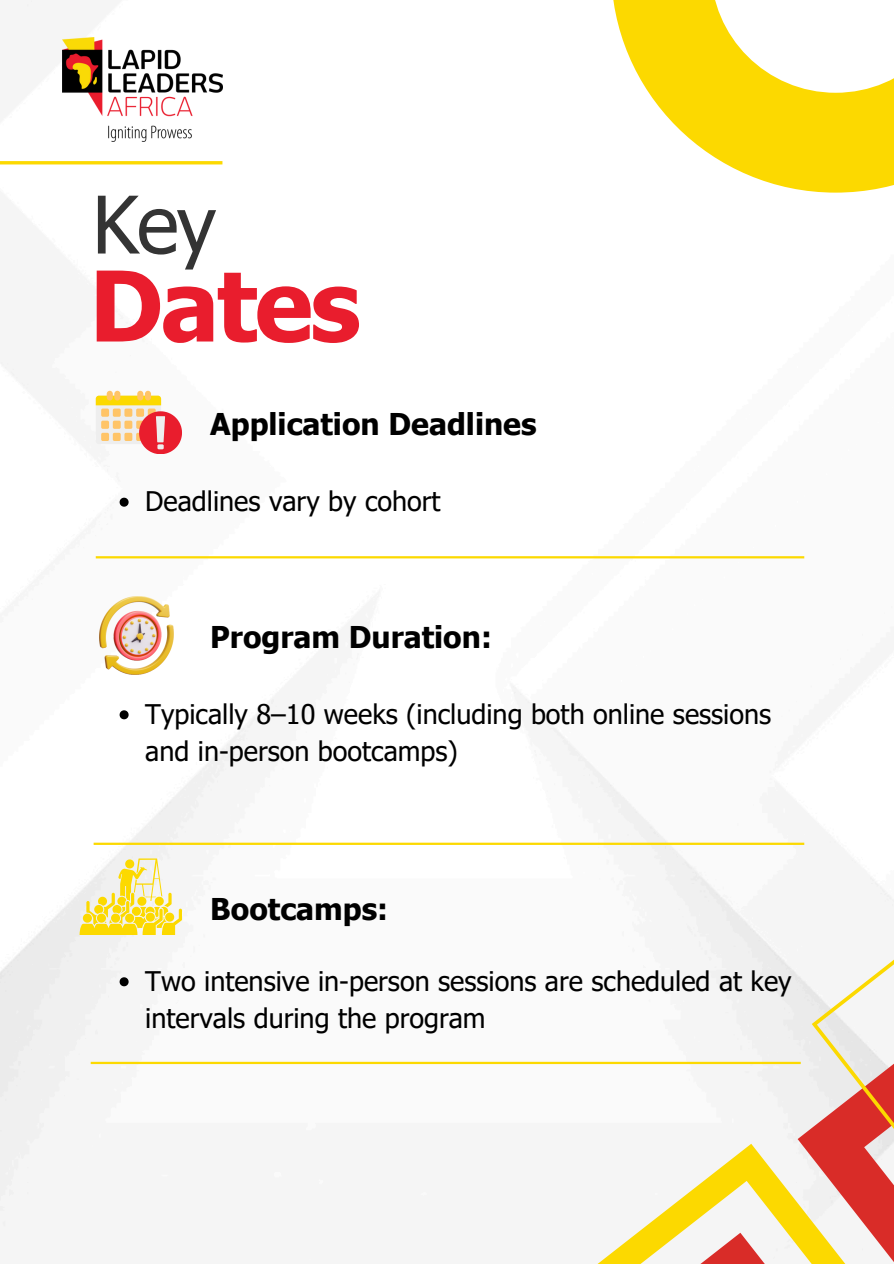
<style>
.page{position:relative;width:894px;height:1264px;background:#fff}
.page>*{position:absolute;margin:0;border:0;box-sizing:border-box;transform-origin:0 0}
.t1{font:700 97.5px "Tahoma";letter-spacing:-.025em;color:#e91d2d}
.t2{font:79.5px "Tahoma";color:#343434}
.t3{font:700 30px "Tahoma";color:#000}
.t4{font:27px/37.2px "Tahoma";color:#000}
</style>
<div class="page">
<img style="left:0;top:0;width:805px;height:1227px">
<hr style="left:94px;top:842px;width:710px;height:3px;background:#fcd900">
<hr style="left:91px;top:1061px;width:709px;height:3px;background:#fcd900">
<hr style="left:96px;top:556px;width:708px;height:2px;background:#fcd900">
<svg style="left:96px;top:391px;width:86px;height:63px"></svg>
<img style="left:99px;top:596px;width:75px;height:78px">
<svg style="left:79px;top:858px;width:103px;height:77px"></svg>
<svg style="left:120px;top:710px;width:9px;height:9px"></svg>
<svg style="left:120px;top:977px;width:9px;height:9px"></svg>
<div style="left:438px;top:1109px;width:163px;height:154px;background:#f5f5f5"></div>
<svg style="left:601px;top:904px;width:182px;height:359px"></svg>
<svg style="left:783px;top:789px;width:110px;height:474px;fill:#f5f5f5"></svg>
<svg style="left:611px;top:0;width:282px;height:193px;fill:#fcd900"></svg>
<svg style="left:120px;top:497px;width:9px;height:9px"></svg>
<hr style="left:0;top:161px;width:222px;height:3px;background:#fcd900">
<img style="left:62px;top:37px;width:160px;height:105px">
<h3 class="t2" style="left:92px;top:174px;width:126px">Key</h3>
<p class="t1" style="left:89px;top:244px;width:272px">Dates</p>
<h2 class="t3" style="left:210px;top:405px;width:328px">Application Deadlines</h2>
<h1 class="t4" style="left:145px;top:482px;width:297px">Deadlines vary by cohort</h1>
<p class="t3" style="left:210px;top:618px;width:283px">Program Duration:</p>
<p class="t4" style="left:145px;top:694px;width:627px">Typically 8–10 weeks (including both online sessions and in-person bootcamps)</p>
<p class="t3" style="left:210px;top:889px;width:179px">Bootcamps:</p>
<p class="t4" style="left:145px;top:961px;width:647px">Two intensive in-person sessions are scheduled at key intervals during the program</p>
</div>
